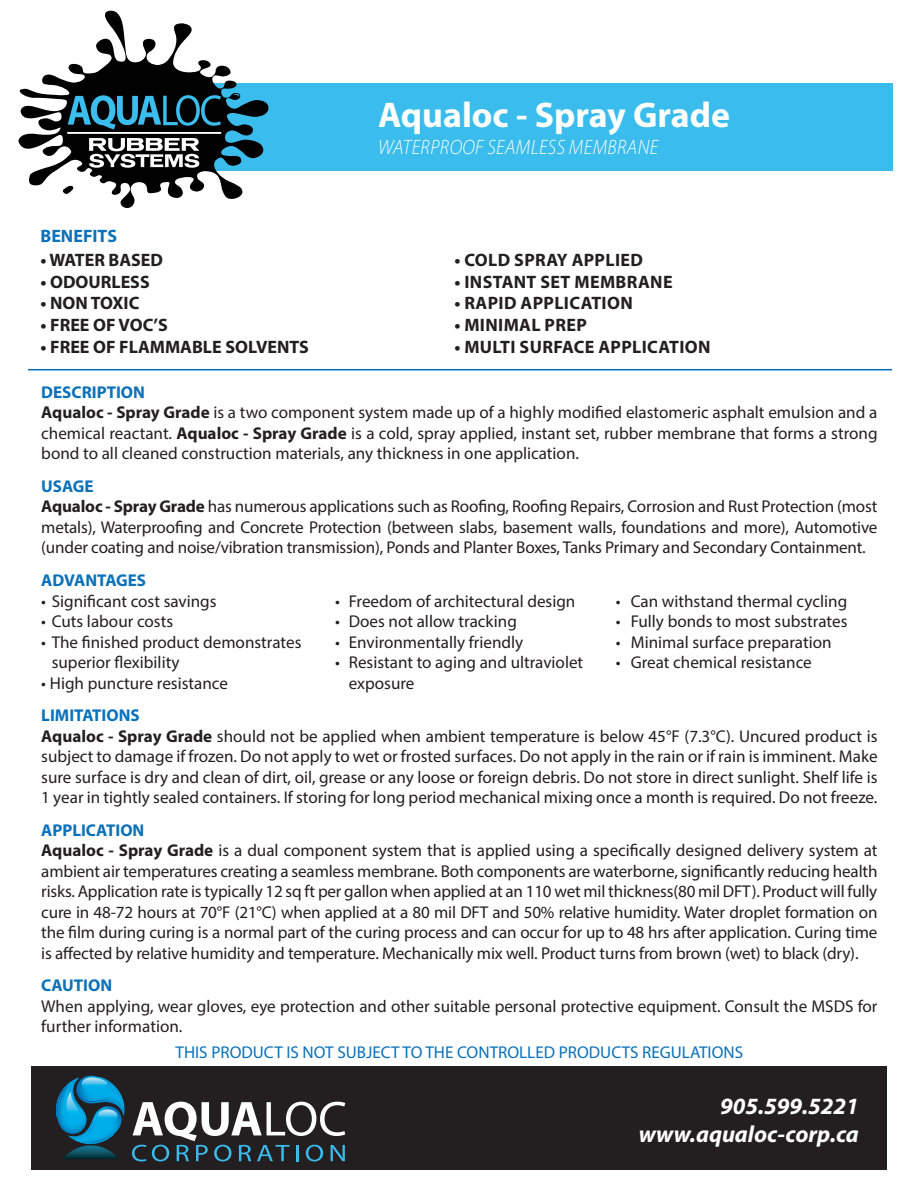
<style>
.page{position:relative;width:918px;height:1188px;background:#fff}
.page>*{position:absolute;margin:0;border:0;box-sizing:border-box;transform-origin:0 0}
.t1{font:700 35.85px "Myriad Pro";color:#fff}
.t2{font:italic 700 23.4px/28px "Myriad Pro";color:#fff;text-align:right}
.t3{font:italic 300 20.85px "Myriad Pro";letter-spacing:.02em;color:#fff;scale:.92 1}
.t4{font:700 18px "Myriad Pro";letter-spacing:.02em;color:#231f20}
.t5{font:700 18px "Myriad Pro";color:#231f20}
.t6{font:700 18px "Myriad Pro";color:#0a71ba}
.t7{font:17.1px/20.5px "Myriad Pro";color:#231f20;text-align:justify}
.t8{font:17.1px "Myriad Pro";color:#0a71ba}
.t9{font:700 17.1px "Myriad Pro";color:#0a71ba}
.s1{font-weight:700}
</style>
<div class="page">
<div style="left:31px;top:1067px;width:856px;height:103px;background:#231f20"></div>
<svg style="left:56px;top:1076px;width:68px;height:83px"></svg>
<svg style="left:132px;top:1102px;width:213px;height:59px"></svg>
<div style="left:135px;top:84px;width:757px;height:87px;background:#3abdec"></div>
<svg style="left:18px;top:11px;width:251px;height:197px"></svg>
<hr style="left:28px;top:369px;width:864px;height:1px;background:#006eb9">
<p class="t1" style="left:378px;top:92px;width:353px">Aqualoc - Spray Grade</p>
<p class="t3" style="left:378px;top:135px;width:306px">WATERPROOF SEAMLESS MEMBRANE</p>
<p class="t6" style="left:40px;top:224px;width:78px">BENEFITS</p>
<p class="t5" style="left:40px;top:248px;width:124px">• WATER BASED</p>
<p class="t4" style="left:454px;top:248px;width:190px">• COLD SPRAY APPLIED</p>
<p class="t5" style="left:40px;top:270px;width:111px">• ODOURLESS</p>
<p class="t4" style="left:454px;top:270px;width:220px">• INSTANT SET MEMBRANE</p>
<p class="t5" style="left:40px;top:292px;width:100px">• NON TOXIC</p>
<p class="t4" style="left:454px;top:292px;width:180px">• RAPID APPLICATION</p>
<p class="t5" style="left:40px;top:313px;width:129px">• FREE OF VOC’S</p>
<p class="t4" style="left:454px;top:313px;width:134px">• MINIMAL PREP</p>
<p class="t5" style="left:40px;top:335px;width:270px">• FREE OF FLAMMABLE SOLVENTS</p>
<p class="t4" style="left:454px;top:335px;width:258px">• MULTI SURFACE APPLICATION</p>
<p class="t9" style="left:41px;top:381px;width:105px">DESCRIPTION</p>
<p class="t7" style="left:41px;top:402px;width:838px"><span class="s1">Aqualoc - Spray Grade</span> is a two component system made up of a highly modified elastomeric asphalt emulsion and a chemical reactant. <span class="s1">Aqualoc - Spray Grade</span> is a cold, spray applied, instant set, rubber membrane that forms a strong bond to all cleaned construction materials, any thickness in one application.</p>
<p class="t9" style="left:41px;top:475px;width:54px">USAGE</p>
<p class="t7" style="left:41px;top:496px;width:838px"><span class="s1">Aqualoc - Spray Grade</span> has numerous applications such as Roofing, Roofing Repairs, Corrosion and Rust Protection (most metals), Waterproofing and Concrete Protection (between slabs, basement walls, foundations and more), Automotive (under coating and noise/vibration transmission), Ponds and Planter Boxes, Tanks Primary and Secondary Containment.</p>
<p class="t9" style="left:41px;top:569px;width:106px">ADVANTAGES</p>
<p class="t7" style="left:41px;top:590px;width:177px">• Significant cost savings</p>
<p class="t7" style="left:335px;top:590px;width:242px">• Freedom of architectural design</p>
<p class="t7" style="left:616px;top:590px;width:233px">• Can withstand thermal cycling</p>
<p class="t7" style="left:41px;top:611px;width:133px">• Cuts labour costs</p>
<p class="t7" style="left:335px;top:611px;width:183px">• Does not allow tracking</p>
<p class="t7" style="left:616px;top:611px;width:233px">• Fully bonds to most substrates</p>
<p class="t7" style="left:41px;top:631px;width:262px">• The finished product demonstrates</p>
<p class="t7" style="left:335px;top:631px;width:190px">• Environmentally friendly</p>
<p class="t7" style="left:616px;top:631px;width:217px">• Minimal surface preparation</p>
<p class="t7" style="left:52px;top:652px;width:129px">superior flexibility</p>
<p class="t7" style="left:335px;top:652px;width:250px">• Resistant to aging and ultraviolet</p>
<p class="t7" style="left:616px;top:652px;width:198px">• Great chemical resistance</p>
<p class="t7" style="left:41px;top:672px;width:188px">• High puncture resistance</p>
<p class="t7" style="left:349px;top:672px;width:67px">exposure</p>
<p class="t9" style="left:41px;top:704px;width:100px">LIMITATIONS</p>
<p class="t7" style="left:41px;top:725px;width:838px"><span class="s1">Aqualoc - Spray Grade</span> should not be applied when ambient temperature is below 45°F (7.3°C). Uncured product is subject to damage if frozen. Do not apply to wet or frosted surfaces. Do not apply in the rain or if rain is imminent. Make sure surface is dry and clean of dirt, oil, grease or any loose or foreign debris. Do not store in direct sunlight. Shelf life is 1 year in tightly sealed containers. If storing for long period mechanical mixing once a month is required. Do not freeze.</p>
<p class="t9" style="left:41px;top:819px;width:105px">APPLICATION</p>
<p class="t7" style="left:41px;top:840px;width:838px"><span class="s1">Aqualoc - Spray Grade</span> is a dual component system that is applied using a specifically designed delivery system at ambient air temperatures creating a seamless membrane. Both components are waterborne, significantly reducing health risks. Application rate is typically 12 sq ft per gallon when applied at an 110 wet mil thickness(80 mil DFT). Product will fully cure in 48-72 hours at 70°F (21°C) when applied at a 80 mil DFT and 50% relative humidity. Water droplet formation on the film during curing is a normal part of the curing process and can occur for up to 48 hrs after application. Curing time is affected by relative humidity and temperature. Mechanically mix well. Product turns from brown (wet) to black (dry).</p>
<p class="t9" style="left:41px;top:974px;width:72px">CAUTION</p>
<p class="t7" style="left:41px;top:996px;width:838px">When applying, wear gloves, eye protection and other suitable personal protective equipment. Consult the MSDS for further information.</p>
<p class="t8" style="left:176px;top:1042px;width:569px">THIS PRODUCT IS NOT SUBJECT TO THE CONTROLLED PRODUCTS REGULATIONS</p>
<h2 class="t2" style="left:639px;top:1091px;width:222px">905.599.5221 www.aqualoc-corp.ca</h2>
</div>
